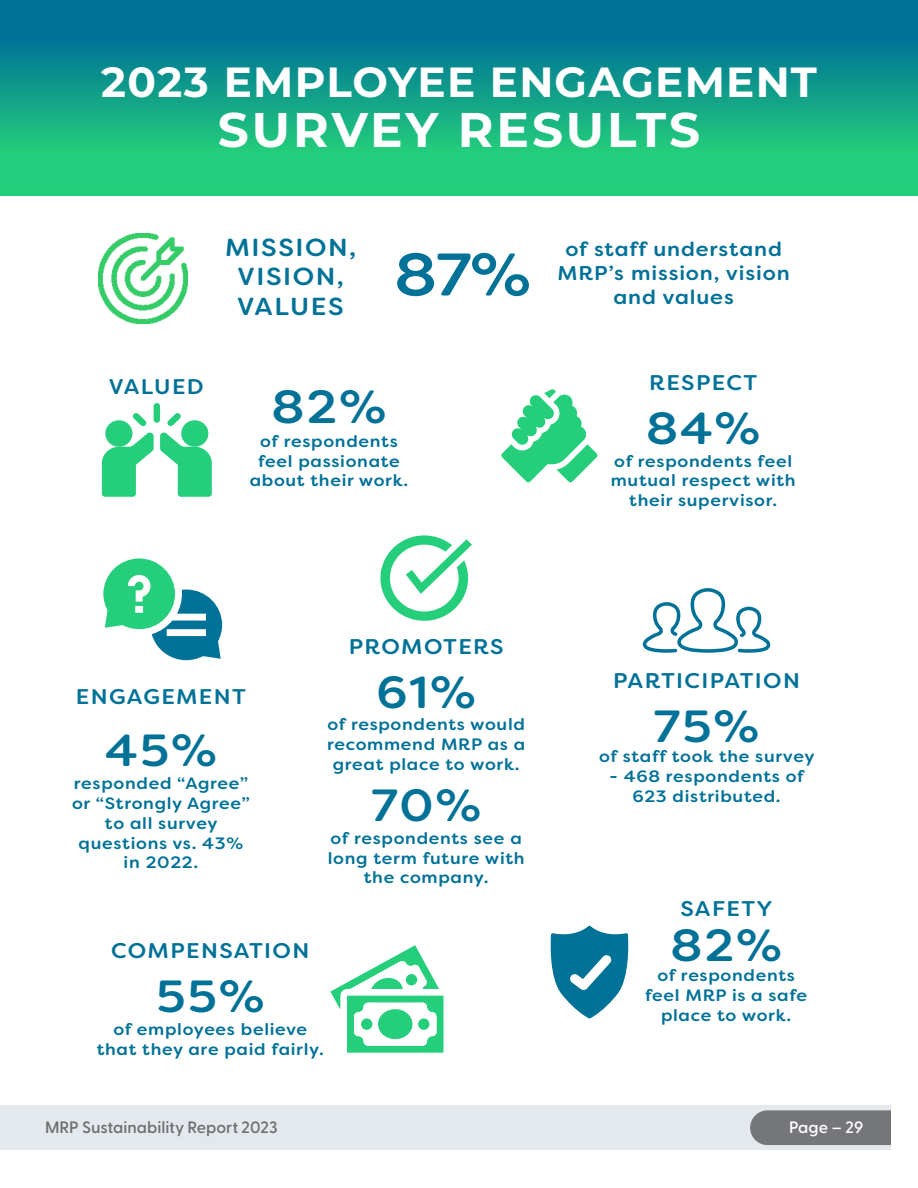
<style>
.page{position:relative;width:918px;height:1188px;background:#fff}
.page>*{position:absolute;margin:0;border:0;box-sizing:border-box;transform-origin:0 0}
.t1{font:500 60px "Filson Soft";color:#007197;scale:1.07 1}
.t2{font:700 48.6px "Montserrat";letter-spacing:.06em;color:#fff}
.t3{font:500 46.5px "Filson Soft";color:#007197;scale:1.07 1}
.t4{font:500 45px "Filson Soft";letter-spacing:.04em;color:#007197;scale:1.07 1}
.t5{font:700 42.15px "Montserrat";letter-spacing:.03em;color:#fff}
.t6{font:500 24.75px/29.5px "Filson Soft";letter-spacing:.06em;color:#007197;text-align:center;scale:1.07 1}
.t7{font:500 21.3px "Filson Soft";letter-spacing:.06em;color:#007197;scale:1.07 1}
.t8{font:500 19.95px/24px "Filson Soft";letter-spacing:.04em;color:#007197;text-align:center;scale:1.07 1}
.t9{font:500 16.5px/19.8px "Filson Soft";letter-spacing:.04em;color:#007197;text-align:center;scale:1.07 1}
.t10{font:600 16.5px "Greycliff CF";color:#6d6e71}
.t11{font:600 16.5px "Greycliff CF";letter-spacing:.01em;color:#fff}
</style>
<div class="page">
<div style="left:0;top:1106px;width:891px;height:44px;background:#e3e8ed"></div>
<div style="left:750px;top:1110px;width:141px;height:35px;background:#757679"></div>
<div style="left:0;top:24px;width:918px;height:171px;background:#24ce7b"></div>
<div style="left:0;top:0;width:918px;height:189px;background:linear-gradient(to bottom,#00639c,#29dc76)"></div>
<svg style="left:103px;top:559px;width:119px;height:101px"></svg>
<svg style="left:643px;top:588px;width:127px;height:65px"></svg>
<div style="left:154px;top:403px;width:6px;height:20px;background:#24ce7b;border-radius:3px"></div>
<svg style="left:102px;top:413px;width:52px;height:84px"></svg>
<svg style="left:160px;top:413px;width:52px;height:84px"></svg>
<div style="left:105px;top:420px;width:27px;height:27px;background:#24ce7b;border-radius:50%"></div>
<div style="left:181px;top:420px;width:27px;height:27px;background:#24ce7b;border-radius:50%"></div>
<svg style="left:501px;top:389px;width:97px;height:94px"></svg>
<svg style="left:330px;top:945px;width:113px;height:108px"></svg>
<div style="left:418px;top:1018px;width:11px;height:12px;background:#24ce7b;border-radius:50%"></div>
<div style="left:361px;top:1018px;width:11px;height:12px;background:#24ce7b;border-radius:50%"></div>
<svg style="left:550px;top:926px;width:79px;height:93px"></svg>
<img style="left:98px;top:234px;width:90px;height:89px">
<svg style="left:380px;top:535px;width:92px;height:86px"></svg>
<h3 class="t5" style="left:101px;top:51px;width:717px">2023 EMPLOYEE ENGAGEMENT</h3>
<h2 class="t2" style="left:218px;top:95px;width:484px">SURVEY RESULTS</h2>
<h3 class="t6" style="left:225px;top:232px;width:124px">MISSION,<br>VISION,<br>VALUES</h3>
<h1 class="t1" style="left:394px;top:236px;width:129px">87%</h1>
<p class="t8" style="left:558px;top:237px;width:219px">of staff understand<br>MRP’s mission, vision and values</p>
<p class="t7" style="left:109px;top:373px;width:90px">VALUED</p>
<p class="t7" style="left:649px;top:369px;width:102px">RESPECT</p>
<h3 class="t4" style="left:646px;top:400px;width:108px">84%</h3>
<p class="t9" style="left:611px;top:451px;width:174px">of respondents feel mutual respect with their supervisor.</p>
<h3 class="t3" style="left:271px;top:377px;width:109px">82%</h3>
<p class="t9" style="left:250px;top:431px;width:150px">of respondents feel passionate about their work.</p>
<p class="t7" style="left:76px;top:683px;width:160px">ENGAGEMENT</p>
<h3 class="t4" style="left:105px;top:721px;width:106px">45%</h3>
<p class="t9" style="left:72px;top:774px;width:168px">responded “Agree” or “Strongly Agree” to all survey questions vs. 43% in 2022.</p>
<p class="t7" style="left:349px;top:633px;width:146px">PROMOTERS</p>
<h3 class="t4" style="left:376px;top:663px;width:95px">61%</h3>
<p class="t9" style="left:327px;top:715px;width:187px">of respondents would recommend MRP as a great place to work.</p>
<h3 class="t4" style="left:371px;top:777px;width:105px">70%</h3>
<p class="t9" style="left:328px;top:828px;width:185px">of respondents see a long term future with the company.</p>
<p class="t7" style="left:111px;top:937px;width:187px">COMPENSATION</p>
<h3 class="t4" style="left:156px;top:968px;width:103px">55%</h3>
<p class="t9" style="left:97px;top:1019px;width:214px">of employees believe that they are paid fairly.</p>
<p class="t7" style="left:613px;top:667px;width:176px">PARTICIPATION</p>
<h3 class="t4" style="left:654px;top:698px;width:100px">75%</h3>
<p class="t9" style="left:610px;top:766px;width:183px">- 468 respondents of<br>623 distributed.</p>
<p class="t9" style="left:599px;top:746px;width:203px">of staff took the survey</p>
<p class="t7" style="left:680px;top:895px;width:88px">SAFETY</p>
<h3 class="t4" style="left:670px;top:917px;width:106px">82%</h3>
<p class="t9" style="left:645px;top:985px;width:153px">feel MRP is a safe place to work.</p>
<p class="t9" style="left:657px;top:966px;width:130px">of respondents</p>
<p class="t10" style="left:45px;top:1115px;width:234px">MRP Sustainability Report 2023</p>
<p class="t11" style="left:789px;top:1115px;width:76px">Page – 29</p>
</div>
